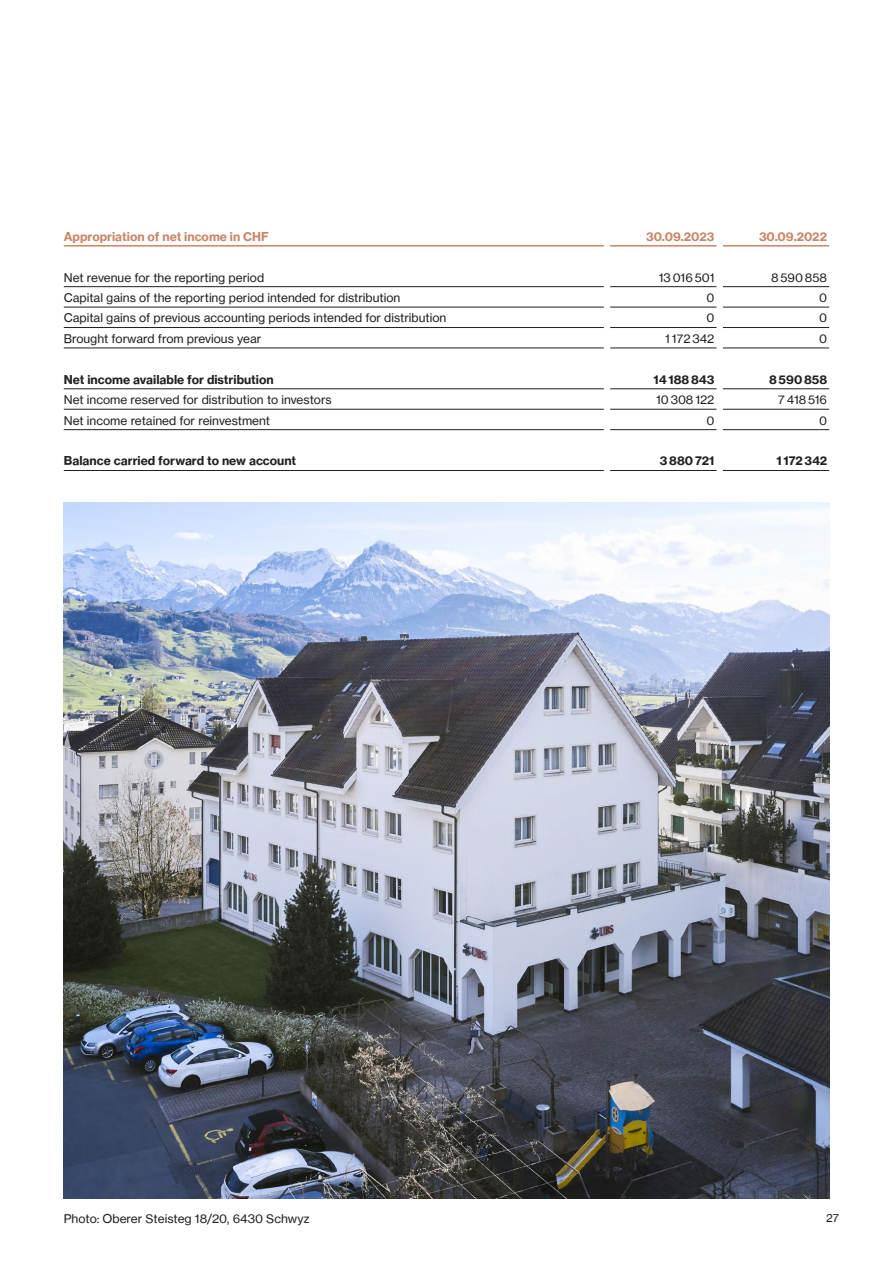
<style>
.page{position:relative;width:893px;height:1263px;background:#fff}
.page>*{position:absolute;margin:0;border:0;box-sizing:border-box;transform-origin:0 0}
.t1{font:12px "N Haas Grotesk TX Pro 55 Rg";color:#231f20}
.t2{font:12px "N Haas Grotesk TX Pro 75 Bd";color:#231f20}
.t3{font:12px "N Haas Grotesk TX Pro 75 Bd";color:#c98566}
.t4{font:11.25px "N Haas Grotesk TX Pro 55 Rg";color:#231f20}
</style>
<div class="page">
<img style="left:64px;top:502px;width:765px;height:697px">
<hr style="left:64px;top:245px;width:540px;height:2px;background:#c98566">
<hr style="left:610px;top:245px;width:106px;height:2px;background:#c98566">
<hr style="left:723px;top:245px;width:106px;height:2px;background:#c98566">
<hr style="left:64px;top:286px;width:540px;height:1px;background:#231f20">
<hr style="left:610px;top:286px;width:106px;height:1px;background:#231f20">
<hr style="left:723px;top:286px;width:106px;height:1px;background:#231f20">
<hr style="left:64px;top:307px;width:540px;height:1px;background:#231f20">
<hr style="left:610px;top:307px;width:106px;height:1px;background:#231f20">
<hr style="left:723px;top:307px;width:106px;height:1px;background:#231f20">
<hr style="left:64px;top:327px;width:540px;height:1px;background:#231f20">
<hr style="left:610px;top:327px;width:106px;height:1px;background:#231f20">
<hr style="left:723px;top:327px;width:106px;height:1px;background:#231f20">
<hr style="left:64px;top:348px;width:540px;height:1px;background:#231f20">
<hr style="left:610px;top:348px;width:106px;height:1px;background:#231f20">
<hr style="left:723px;top:348px;width:106px;height:1px;background:#231f20">
<hr style="left:64px;top:388px;width:540px;height:1px;background:#231f20">
<hr style="left:610px;top:388px;width:106px;height:1px;background:#231f20">
<hr style="left:723px;top:388px;width:106px;height:1px;background:#231f20">
<hr style="left:64px;top:409px;width:540px;height:1px;background:#231f20">
<hr style="left:610px;top:409px;width:106px;height:1px;background:#231f20">
<hr style="left:723px;top:409px;width:106px;height:1px;background:#231f20">
<hr style="left:64px;top:429px;width:540px;height:1px;background:#231f20">
<hr style="left:610px;top:429px;width:106px;height:1px;background:#231f20">
<hr style="left:723px;top:429px;width:106px;height:1px;background:#231f20">
<hr style="left:64px;top:470px;width:540px;height:1px;background:#231f20">
<hr style="left:610px;top:470px;width:106px;height:1px;background:#231f20">
<hr style="left:723px;top:470px;width:106px;height:1px;background:#231f20">
<p class="t3" style="left:64px;top:227px;width:207px">Appropriation of net income in CHF</p>
<p class="t3" style="left:646px;top:227px;width:70px">30.09.2023</p>
<p class="t3" style="left:759px;top:227px;width:70px">30.09.2022</p>
<p class="t1" style="left:64px;top:268px;width:202px">Net revenue for the reporting period</p>
<p class="t1" style="left:659px;top:268px;width:57px">13 016 501</p>
<p class="t1" style="left:771px;top:268px;width:58px">8 590 858</p>
<p class="t1" style="left:64px;top:288px;width:338px">Capital gains of the reporting period intended for distribution</p>
<p class="t1" style="left:706px;top:288px;width:10px">0</p>
<p class="t1" style="left:819px;top:288px;width:10px">0</p>
<p class="t1" style="left:64px;top:309px;width:384px">Capital gains of previous accounting periods intended for distribution</p>
<p class="t1" style="left:706px;top:309px;width:10px">0</p>
<p class="t1" style="left:819px;top:309px;width:10px">0</p>
<p class="t1" style="left:64px;top:329px;width:199px">Brought forward from previous year</p>
<p class="t1" style="left:665px;top:329px;width:51px">1 172 342</p>
<p class="t1" style="left:819px;top:329px;width:10px">0</p>
<p class="t2" style="left:64px;top:370px;width:211px">Net income available for distribution</p>
<p class="t2" style="left:654px;top:370px;width:62px">14 188 843</p>
<p class="t2" style="left:769px;top:370px;width:60px">8 590 858</p>
<p class="t1" style="left:64px;top:390px;width:269px">Net income reserved for distribution to investors</p>
<p class="t1" style="left:656px;top:390px;width:60px">10 308 122</p>
<p class="t1" style="left:778px;top:390px;width:50px">7 418 516</p>
<p class="t1" style="left:64px;top:411px;width:208px">Net income retained for reinvestment</p>
<p class="t1" style="left:706px;top:411px;width:10px">0</p>
<p class="t1" style="left:819px;top:411px;width:10px">0</p>
<p class="t2" style="left:64px;top:451px;width:234px">Balance carried forward to new account</p>
<p class="t2" style="left:660px;top:451px;width:56px">3 880 721</p>
<p class="t2" style="left:776px;top:451px;width:52px">1 172 342</p>
<p class="t1" style="left:64px;top:1209px;width:247px">Photo: Oberer Steisteg 18/20, 6430 Schwyz</p>
<p class="t4" style="left:826px;top:1209px;width:14px">27</p>
</div>
